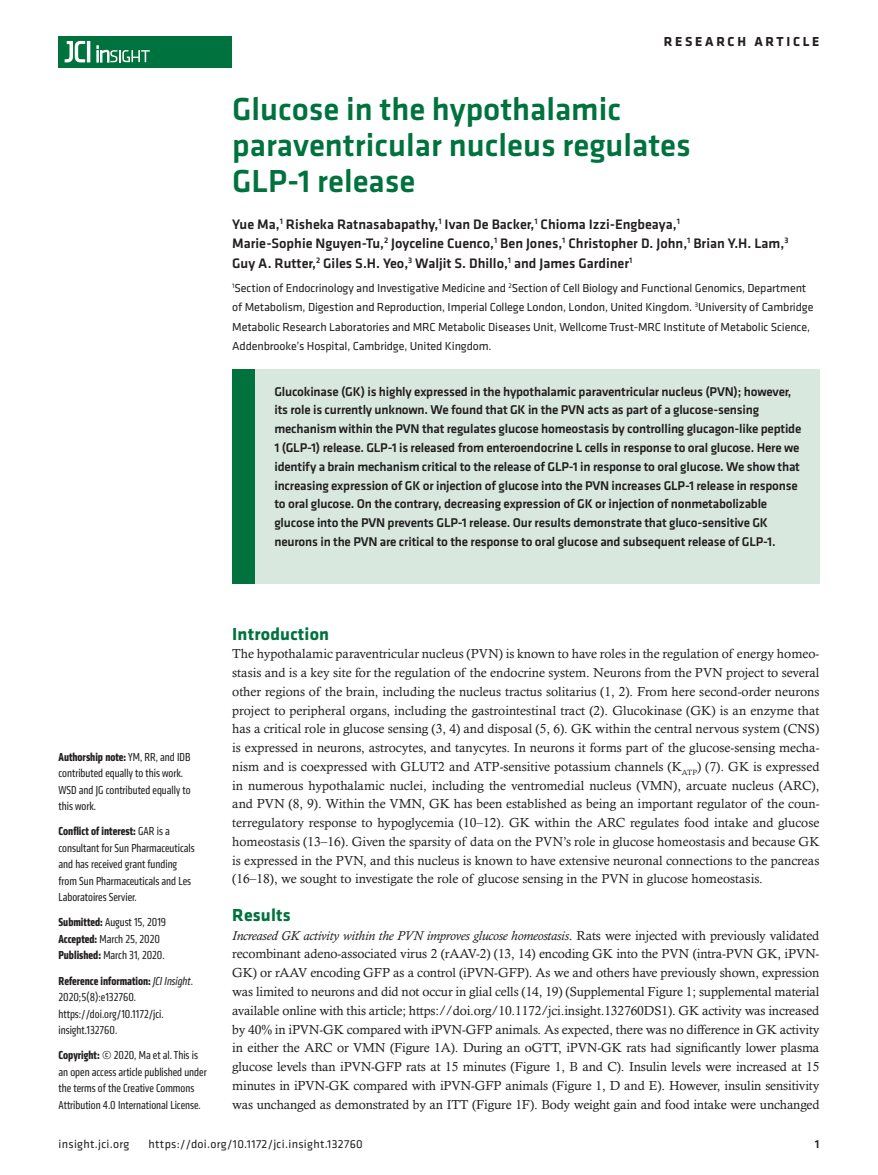
<style>
.page{position:relative;width:878px;height:1175px;background:#fff}
.page>*{position:absolute;margin:0;border:0;box-sizing:border-box;transform-origin:0 0}
.t1{font:500 33px/36px "Klavika Basic";color:#00723e}
.t2{font:700 18px "Klavika";letter-spacing:.01em;color:#00723e}
.t3{font:500 14.25px/19.5px "Klavika Basic";color:#231f20}
.t4{font:700 13.5px "Klavika Basic";letter-spacing:.2em;color:#231f20}
.t5{font:13.2px/18.8px "Calisto MT Std";letter-spacing:-.005em;color:#231f20;text-align:justify}
.t6{font:500 13.2px/18.8px "Klavika Basic";letter-spacing:-.015em;color:#231f20}
.t7{font:condensed 12px/16.5px "Klavika";color:#231f20}
.t8{font:12px/19.5px "Klavika";letter-spacing:-.01em;color:#231f20}
.t9{font:12px "Klavika Basic";letter-spacing:.025em;color:#231f20}
.t10{font:500 12px "Klavika Basic";color:#231f20}
.s1{font-weight:700}
.s2{font-style:italic}
</style>
<div class="page">
<div style="left:59px;top:36px;width:173px;height:31px;background:#00723e"></div>
<hr style="left:87px;top:41px;width:3px;height:21px;background:#fff">
<svg style="left:64px;top:41px;width:21px;height:22px"></svg>
<svg style="left:97px;top:46px;width:53px;height:16px"></svg>
<div style="left:232px;top:369px;width:587px;height:214px;background:#d8e8df"></div>
<div style="left:232px;top:369px;width:22px;height:214px;background:#00723e"></div>
<p class="t4" style="left:663px;top:32px;width:157px">RESEARCH ARTICLE</p>
<h1 class="t1" style="left:232px;top:91px;width:460px">Glucose in the hypothalamic paraventricular nucleus regulates<br>GLP-1 release</h1>
<p class="t3" style="left:232px;top:214px;width:557px">Yue Ma,<sup>1</sup> Risheka Ratnasabapathy,<sup>1</sup> Ivan De Backer,<sup>1</sup> Chioma Izzi-Engbeaya,<sup>1<br></sup>Marie-Sophie Nguyen-Tu,<sup>2</sup> Joyceline Cuenco,<sup>1</sup> Ben Jones,<sup>1</sup> Christopher D. John,<sup>1</sup> Brian Y.H. Lam,<sup>3<br></sup>Guy A. Rutter,<sup>2</sup> Giles S.H. Yeo,<sup>3</sup> Waljit S. Dhillo,<sup>1</sup> and James Gardiner<sup>1</sup></p>
<p class="t8" style="left:232px;top:277px;width:582px"><sup>1</sup>Section of Endocrinology and Investigative Medicine and <sup>2</sup>Section of Cell Biology and Functional Genomics, Department of Metabolism, Digestion and Reproduction, Imperial College London, London, United Kingdom. <sup>3</sup>University of Cambridge Metabolic Research Laboratories and MRC Metabolic Diseases Unit, Wellcome Trust-MRC Institute of Metabolic Science, Addenbrooke’s Hospital, Cambridge, United Kingdom.</p>
<p class="t6" style="left:274px;top:381px;width:528px">Glucokinase (GK) is highly expressed in the hypothalamic paraventricular nucleus (PVN); however, its role is currently unknown. We found that GK in the PVN acts as part of a glucose-sensing mechanism within the PVN that regulates glucose homeostasis by controlling glucagon-like peptide 1 (GLP-1) release. GLP-1 is released from enteroendocrine L cells in response to oral glucose. Here we identify a brain mechanism critical to the release of GLP-1 in response to oral glucose. We show that increasing expression of GK or injection of glucose into the PVN increases GLP-1 release in response to oral glucose. On the contrary, decreasing expression of GK or injection of nonmetabolizable glucose into the PVN prevents GLP-1 release. Our results demonstrate that gluco-sensitive GK neurons in the PVN are critical to the response to oral glucose and subsequent release of GLP-1.</p>
<p class="t7" style="left:59px;top:748px;width:133px"><span class="s1">Authorship note:</span> YM, RR, and IDB contributed equally to this work.<br>WSD and JG contributed equally to this work.</p>
<p class="t7" style="left:59px;top:823px;width:138px"><span class="s1">Conflict of interest:</span> GAR is a consultant for Sun Pharmaceuticals and has received grant funding from Sun Pharmaceuticals and Les<br>Laboratoires Servier.</p>
<p class="t7" style="left:59px;top:914px;width:109px"><span class="s1">Submitted:</span> August 15, 2019<br><span class="s1">Accepted:</span> March 25, 2020<br><span class="s1">Published:</span> March 31, 2020.</p>
<p class="t7" style="left:59px;top:972px;width:136px"><span class="s1">Reference information:</span> <span class="s2">JCI Insight</span>.<br>2020;5(8):e132760. https://doi.org/10.1172/jci. insight.132760.</p>
<p class="t7" style="left:59px;top:1046px;width:150px"><span class="s1">Copyright:</span> © 2020, Ma et al. This is an open access article published under the terms of the Creative Commons Attribution 4.0 International License.</p>
<h2 class="t2" style="left:232px;top:620px;width:98px">Introduction</h2>
<p class="t5" style="left:232px;top:644px;width:588px">The hypothalamic paraventricular nucleus (PVN) is known to have roles in the regulation of energy homeo&shy;stasis and is a key site for the regulation of the endocrine system. Neurons from the PVN project to several other regions of the brain, including the nucleus tractus solitarius (1, 2). From here second-order neurons project to peripheral organs, including the gastrointestinal tract (2). Glucokinase (GK) is an enzyme that has a critical role in glucose sensing (3, 4) and disposal (5, 6). GK within the central nervous system (CNS) is expressed in neurons, astrocytes, and tanycytes. In neurons it forms part of the glucose-sensing mecha&shy;nism and is coexpressed with GLUT2 and ATP-sensitive potassium channels (K<sub>ATP</sub>) (7). GK is expressed in numerous hypothalamic nuclei, including the ventromedial nucleus (VMN), arcuate nucleus (ARC), and PVN (8, 9). Within the VMN, GK has been established as being an important regulator of the coun&shy;terregulatory response to hypoglycemia (10–12). GK within the ARC regulates food intake and glucose homeostasis (13–16). Given the sparsity of data on the PVN’s role in glucose homeostasis and because GK is expressed in the PVN, and this nucleus is known to have extensive neuronal connections to the pancreas (16–18), we sought to investigate the role of glucose sensing in the PVN in glucose homeostasis.</p>
<h2 class="t2" style="left:232px;top:902px;width:60px">Results</h2>
<p class="t5" style="left:232px;top:925px;width:588px"><span class="s2">Increased GK activity within the PVN improves glucose homeostasis</span>. Rats were injected with previously validated recombinant adeno-associated virus 2 (rAAV-2) (13, 14) encoding GK into the PVN (intra-PVN GK, iPVN-GK) or rAAV encoding GFP as a control (iPVN-GFP). As we and others have previously shown, expression was limited to neurons and did not occur in glial cells (14, 19) (Supplemental Figure 1; supplemental material available online with this article; https://doi.org/10.1172/jci.insight.132760DS1). GK activity was increased by 40% in iPVN-GK compared with iPVN-GFP animals. As expected, there was no difference in GK activity in either the ARC or VMN (Figure 1A). During an oGTT, iPVN-GK rats had significantly lower plasma glucose levels than iPVN-GFP rats at 15 minutes (Figure 1, B and C). Insulin levels were increased at 15 minutes in iPVN-GK compared with iPVN-GFP animals (Figure 1, D and E). However, insulin sensitivity was unchanged as demonstrated by an ITT (Figure 1F). Body weight gain and food intake were unchanged</p>
<p class="t9" style="left:58px;top:1135px;width:72px">insight.jci.org</p>
<p class="t9" style="left:148px;top:1135px;width:216px">https://doi.org/10.1172/jci.insight.132760</p>
<p class="t10" style="left:814px;top:1135px;width:6px">1</p>
</div>
